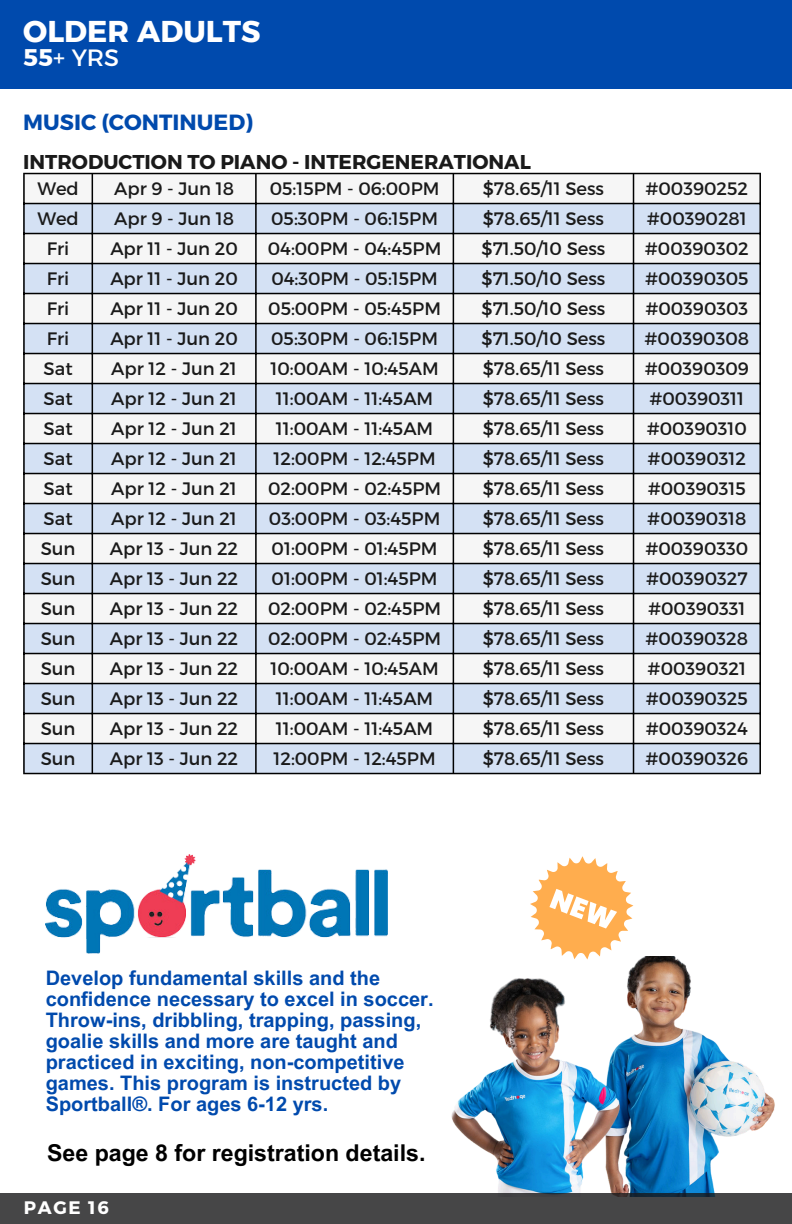
<style>
.page{position:relative;width:792px;height:1224px;background:#fff}
.page>*{position:absolute;margin:0;border:0;box-sizing:border-box;transform-origin:0 0}
.t1{font:30px "Kief Montaser Bold";color:#fff}
.t2{font:24px "Kief Montaser Regular";color:#fff}
.t3{font:700 23.2px "Arial MT Pro";color:#000}
.t4{font:700 22px "Montserrat";color:#004aad}
.t5{font:700 20px/21px "Arial MT Pro";color:#004aad}
.t6{font:700 20px "Montserrat";color:#1a1a1a}
.t7{font:700 18.2px "Montserrat";letter-spacing:.09em;color:#fff}
.t8{font:18px "Montserrat";color:#1a1a1a}
.s1{font-family:"Kief Montaser Bold"}
</style>
<div class="page">
<div style="left:0;top:0;width:792px;height:89px;background:#004aad"></div>
<img style="left:451px;top:956px;width:324px;height:237px">
<div style="left:0;top:1193px;width:792px;height:31px;background:#464647"></div>
<svg style="left:25px;top:204px;width:734px;height:569px;fill:#d4e1f4"></svg>
<hr style="left:23px;top:174px;width:2px;height:599px;background:#000">
<hr style="left:92px;top:174px;width:1px;height:599px;background:#000">
<hr style="left:255px;top:174px;width:2px;height:599px;background:#000">
<hr style="left:453px;top:174px;width:1px;height:599px;background:#000">
<hr style="left:633px;top:174px;width:1px;height:599px;background:#000">
<hr style="left:759px;top:174px;width:2px;height:599px;background:#000">
<hr style="left:23px;top:173px;width:738px;height:1px;background:#000">
<hr style="left:23px;top:203px;width:738px;height:1px;background:#000">
<hr style="left:23px;top:233px;width:738px;height:1px;background:#000">
<hr style="left:23px;top:263px;width:738px;height:1px;background:#000">
<hr style="left:23px;top:293px;width:738px;height:1px;background:#000">
<hr style="left:23px;top:323px;width:738px;height:1px;background:#000">
<hr style="left:23px;top:353px;width:738px;height:1px;background:#000">
<hr style="left:23px;top:383px;width:738px;height:1px;background:#000">
<hr style="left:23px;top:413px;width:738px;height:1px;background:#000">
<hr style="left:23px;top:443px;width:738px;height:1px;background:#000">
<hr style="left:23px;top:473px;width:738px;height:1px;background:#000">
<hr style="left:23px;top:503px;width:738px;height:1px;background:#000">
<hr style="left:23px;top:533px;width:738px;height:1px;background:#000">
<hr style="left:23px;top:563px;width:738px;height:1px;background:#000">
<hr style="left:23px;top:593px;width:738px;height:1px;background:#000">
<hr style="left:23px;top:623px;width:738px;height:1px;background:#000">
<hr style="left:23px;top:653px;width:738px;height:1px;background:#000">
<hr style="left:23px;top:683px;width:738px;height:1px;background:#000">
<hr style="left:23px;top:713px;width:738px;height:1px;background:#000">
<hr style="left:23px;top:743px;width:738px;height:1px;background:#000">
<hr style="left:23px;top:773px;width:738px;height:1px;background:#000">
<img style="left:46px;top:854px;width:342px;height:84px">
<img style="left:85px;top:854px;width:24px;height:100px">
<svg style="left:509px;top:856px;width:145px;height:124px"></svg>
<h2 class="t1" style="left:23px;top:13px;width:239px">OLDER ADULTS</h2>
<h2 class="t2" style="left:23px;top:43px;width:98px"><span class="s1">55</span>+ YRS</h2>
<h1 class="t4" style="left:23px;top:108px;width:231px">MUSIC (CONTINUED)</h1>
<p class="t6" style="left:23px;top:149px;width:509px">INTRODUCTION TO PIANO - INTERGENERATIONAL</p>
<p class="t8" style="left:37px;top:177px;width:43px">Wed</p>
<p class="t8" style="left:114px;top:177px;width:121px">Apr 9 - Jun 18</p>
<p class="t8" style="left:270px;top:177px;width:171px">05:15PM - 06:00PM</p>
<p class="t8" style="left:483px;top:177px;width:123px">$78.65/11 Sess</p>
<p class="t8" style="left:645px;top:177px;width:104px">#00390252</p>
<p class="t8" style="left:37px;top:207px;width:43px">Wed</p>
<p class="t8" style="left:114px;top:207px;width:121px">Apr 9 - Jun 18</p>
<p class="t8" style="left:271px;top:207px;width:168px">05:30PM - 06:15PM</p>
<p class="t8" style="left:483px;top:207px;width:123px">$78.65/11 Sess</p>
<p class="t8" style="left:647px;top:207px;width:101px">#00390281</p>
<p class="t8" style="left:47px;top:237px;width:24px">Fri</p>
<p class="t8" style="left:110px;top:237px;width:129px">Apr 11 - Jun 20</p>
<p class="t8" style="left:268px;top:237px;width:175px">04:00PM - 04:45PM</p>
<p class="t8" style="left:482px;top:237px;width:125px">$71.50/10 Sess</p>
<p class="t8" style="left:645px;top:237px;width:105px">#00390302</p>
<p class="t8" style="left:47px;top:267px;width:24px">Fri</p>
<p class="t8" style="left:110px;top:267px;width:129px">Apr 11 - Jun 20</p>
<p class="t8" style="left:271px;top:267px;width:168px">04:30PM - 05:15PM</p>
<p class="t8" style="left:482px;top:267px;width:125px">$71.50/10 Sess</p>
<p class="t8" style="left:645px;top:267px;width:105px">#00390305</p>
<p class="t8" style="left:47px;top:297px;width:24px">Fri</p>
<p class="t8" style="left:110px;top:297px;width:129px">Apr 11 - Jun 20</p>
<p class="t8" style="left:268px;top:297px;width:174px">05:00PM - 05:45PM</p>
<p class="t8" style="left:482px;top:297px;width:125px">$71.50/10 Sess</p>
<p class="t8" style="left:645px;top:297px;width:104px">#00390303</p>
<p class="t8" style="left:47px;top:327px;width:24px">Fri</p>
<p class="t8" style="left:110px;top:327px;width:129px">Apr 11 - Jun 20</p>
<p class="t8" style="left:271px;top:327px;width:168px">05:30PM - 06:15PM</p>
<p class="t8" style="left:482px;top:327px;width:125px">$71.50/10 Sess</p>
<p class="t8" style="left:645px;top:327px;width:106px">#00390308</p>
<p class="t8" style="left:44px;top:357px;width:31px">Sat</p>
<p class="t8" style="left:111px;top:357px;width:127px">Apr 12 - Jun 21</p>
<p class="t8" style="left:270px;top:357px;width:170px">10:00AM - 10:45AM</p>
<p class="t8" style="left:483px;top:357px;width:123px">$78.65/11 Sess</p>
<p class="t8" style="left:645px;top:357px;width:106px">#00390309</p>
<p class="t8" style="left:44px;top:387px;width:31px">Sat</p>
<p class="t8" style="left:111px;top:387px;width:127px">Apr 12 - Jun 21</p>
<p class="t8" style="left:276px;top:387px;width:159px">11:00AM - 11:45AM</p>
<p class="t8" style="left:483px;top:387px;width:123px">$78.65/11 Sess</p>
<p class="t8" style="left:649px;top:387px;width:96px">#00390311</p>
<p class="t8" style="left:44px;top:417px;width:31px">Sat</p>
<p class="t8" style="left:111px;top:417px;width:127px">Apr 12 - Jun 21</p>
<p class="t8" style="left:276px;top:417px;width:159px">11:00AM - 11:45AM</p>
<p class="t8" style="left:483px;top:417px;width:123px">$78.65/11 Sess</p>
<p class="t8" style="left:647px;top:417px;width:102px">#00390310</p>
<p class="t8" style="left:44px;top:447px;width:31px">Sat</p>
<p class="t8" style="left:111px;top:447px;width:127px">Apr 12 - Jun 21</p>
<p class="t8" style="left:274px;top:447px;width:164px">12:00PM - 12:45PM</p>
<p class="t8" style="left:483px;top:447px;width:123px">$78.65/11 Sess</p>
<p class="t8" style="left:648px;top:447px;width:100px">#00390312</p>
<p class="t8" style="left:44px;top:477px;width:31px">Sat</p>
<p class="t8" style="left:111px;top:477px;width:127px">Apr 12 - Jun 21</p>
<p class="t8" style="left:268px;top:477px;width:175px">02:00PM - 02:45PM</p>
<p class="t8" style="left:483px;top:477px;width:123px">$78.65/11 Sess</p>
<p class="t8" style="left:648px;top:477px;width:100px">#00390315</p>
<p class="t8" style="left:44px;top:507px;width:31px">Sat</p>
<p class="t8" style="left:111px;top:507px;width:127px">Apr 12 - Jun 21</p>
<p class="t8" style="left:269px;top:507px;width:173px">03:00PM - 03:45PM</p>
<p class="t8" style="left:483px;top:507px;width:123px">$78.65/11 Sess</p>
<p class="t8" style="left:647px;top:507px;width:101px">#00390318</p>
<p class="t8" style="left:41px;top:537px;width:36px">Sun</p>
<p class="t8" style="left:110px;top:537px;width:130px">Apr 13 - Jun 22</p>
<p class="t8" style="left:272px;top:537px;width:167px">01:00PM - 01:45PM</p>
<p class="t8" style="left:483px;top:537px;width:123px">$78.65/11 Sess</p>
<p class="t8" style="left:645px;top:537px;width:104px">#00390330</p>
<p class="t8" style="left:41px;top:567px;width:36px">Sun</p>
<p class="t8" style="left:110px;top:567px;width:130px">Apr 13 - Jun 22</p>
<p class="t8" style="left:272px;top:567px;width:167px">01:00PM - 01:45PM</p>
<p class="t8" style="left:483px;top:567px;width:123px">$78.65/11 Sess</p>
<p class="t8" style="left:646px;top:567px;width:103px">#00390327</p>
<p class="t8" style="left:41px;top:597px;width:36px">Sun</p>
<p class="t8" style="left:110px;top:597px;width:130px">Apr 13 - Jun 22</p>
<p class="t8" style="left:268px;top:597px;width:175px">02:00PM - 02:45PM</p>
<p class="t8" style="left:483px;top:597px;width:123px">$78.65/11 Sess</p>
<p class="t8" style="left:648px;top:597px;width:99px">#00390331</p>
<p class="t8" style="left:41px;top:627px;width:36px">Sun</p>
<p class="t8" style="left:110px;top:627px;width:130px">Apr 13 - Jun 22</p>
<p class="t8" style="left:268px;top:627px;width:175px">02:00PM - 02:45PM</p>
<p class="t8" style="left:483px;top:627px;width:123px">$78.65/11 Sess</p>
<p class="t8" style="left:645px;top:627px;width:104px">#00390328</p>
<p class="t8" style="left:41px;top:657px;width:36px">Sun</p>
<p class="t8" style="left:110px;top:657px;width:130px">Apr 13 - Jun 22</p>
<p class="t8" style="left:270px;top:657px;width:170px">10:00AM - 10:45AM</p>
<p class="t8" style="left:483px;top:657px;width:123px">$78.65/11 Sess</p>
<p class="t8" style="left:648px;top:657px;width:100px">#00390321</p>
<p class="t8" style="left:41px;top:687px;width:36px">Sun</p>
<p class="t8" style="left:110px;top:687px;width:130px">Apr 13 - Jun 22</p>
<p class="t8" style="left:276px;top:687px;width:159px">11:00AM - 11:45AM</p>
<p class="t8" style="left:483px;top:687px;width:123px">$78.65/11 Sess</p>
<p class="t8" style="left:646px;top:687px;width:103px">#00390325</p>
<p class="t8" style="left:41px;top:717px;width:36px">Sun</p>
<p class="t8" style="left:110px;top:717px;width:130px">Apr 13 - Jun 22</p>
<p class="t8" style="left:276px;top:717px;width:159px">11:00AM - 11:45AM</p>
<p class="t8" style="left:483px;top:717px;width:123px">$78.65/11 Sess</p>
<p class="t8" style="left:646px;top:717px;width:104px">#00390324</p>
<p class="t8" style="left:41px;top:747px;width:36px">Sun</p>
<p class="t8" style="left:110px;top:747px;width:130px">Apr 13 - Jun 22</p>
<p class="t8" style="left:274px;top:747px;width:164px">12:00PM - 12:45PM</p>
<p class="t8" style="left:483px;top:747px;width:123px">$78.65/11 Sess</p>
<p class="t8" style="left:646px;top:747px;width:104px">#00390326</p>
<p class="t5" style="left:46px;top:970px;width:389px">Develop fundamental skills and the confidence necessary to excel in soccer.<br>Throw-ins, dribbling, trapping, passing, goalie skills and more are taught and practiced in exciting, non-competitive games. This program is instructed by Sportball®. For ages 6-12 yrs.</p>
<p class="t3" style="left:47px;top:1144px;width:380px">See page 8 for registration details.</p>
<h4 class="t7" style="left:24px;top:1195px;width:86px">PAGE 16</h4>
</div>
